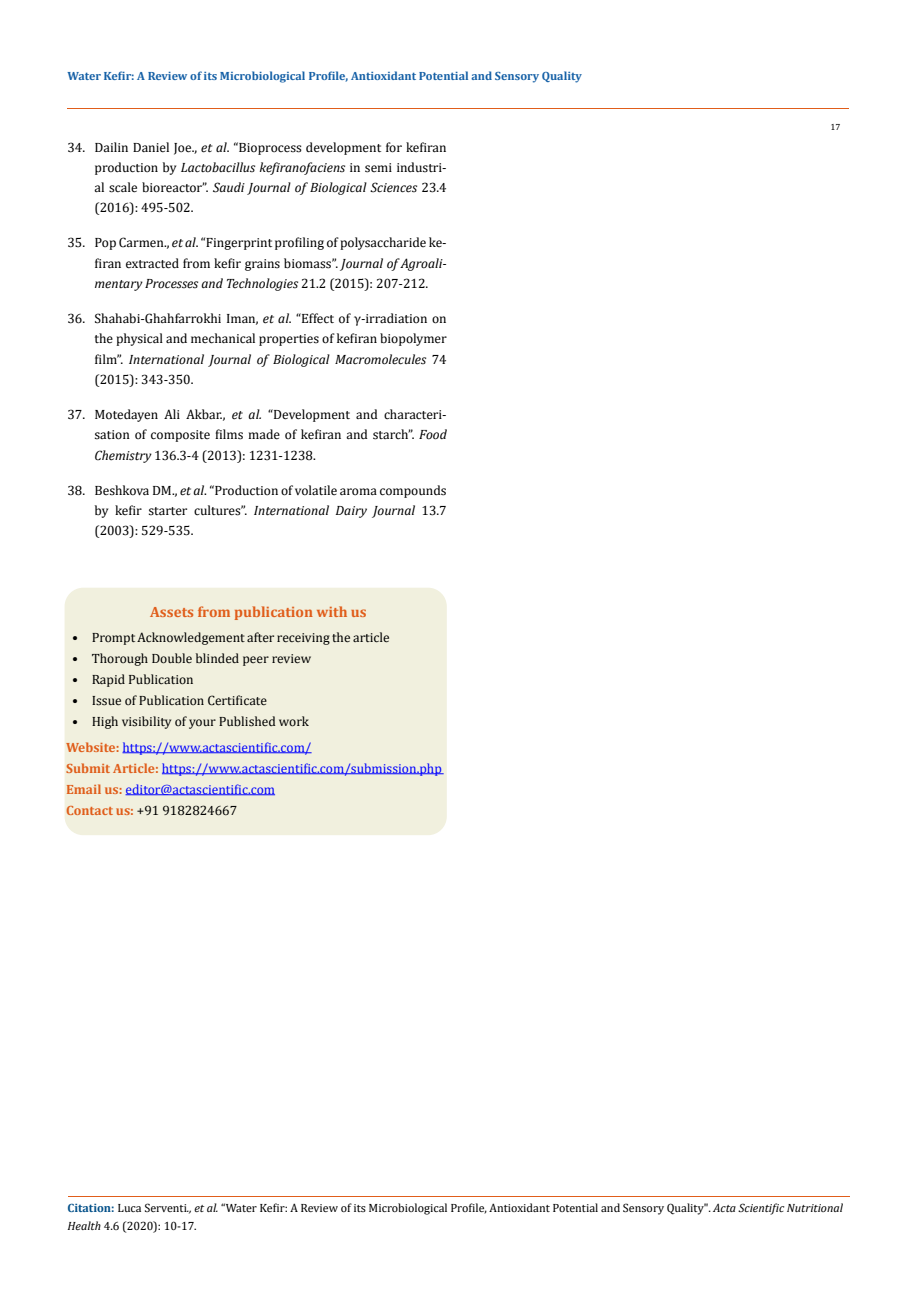
<style>
.page{position:relative;width:917px;height:1314px;background:#fff}
.page>*{position:absolute;margin:0;border:0;box-sizing:border-box;transform-origin:0 0}
.t1{font:700 15px "Cambria";color:#e05d1a}
.t2{font:13.5px/20.2px "Cambria";color:#000;text-align:justify}
.t3{font:13.5px/21px "Cambria";color:#00f}
.t4{font:12px/18px "Cambria";color:#000}
.t5{font:700 12px "Cambria";color:#1560a6}
.t6{font:9px "Cambria";color:#000}
.s1{font-style:italic}
.s2{font-weight:700;color:#e05d1a}
.s3{color:#000}
.s4{font-weight:700;color:#035089}
</style>
<div class="page">
<hr style="left:67px;top:109px;width:782px;height:1px;background:#e05d1a">
<div style="left:65px;top:588px;width:381px;height:246px;background:#f1f0de;border-radius:18px"></div>
<div style="left:65px;top:588px;width:382px;height:247px;border:2px solid #f1f0de;border-radius:18px"></div>
<hr style="left:122px;top:752px;width:189px;height:1px;background:#00f">
<hr style="left:162px;top:773px;width:281px;height:1px;background:#00f">
<hr style="left:125px;top:794px;width:150px;height:1px;background:#00f">
<hr style="left:68px;top:1196px;width:781px;height:1px;background:#e05d1a">
<p class="t5" style="left:67px;top:68px;width:516px">Water Kefir: A Review of its Microbiological Profile, Antioxidant Potential and Sensory Quality</p>
<p class="t2" style="left:94px;top:137px;width:354px;text-indent:-27px">34. Dailin Daniel Joe., <span class="s1">et al</span>. “Bioprocess development for kefiran production by <span class="s1">Lactobacillus kefiranofaciens</span> in semi industri&shy;al scale bioreactor”. <span class="s1">Saudi Journal of Biological Sciences</span> 23.4 (2016): 495-502.</p>
<p class="t2" style="left:94px;top:233px;width:354px;text-indent:-27px">35. Pop Carmen., <span class="s1">et al</span>. “Fingerprint profiling of polysaccharide ke&shy;firan extracted from kefir grains biomass”. <span class="s1">Journal of Agroali&shy;mentary Processes and Technologies</span> 21.2 (2015): 207-212.</p>
<p class="t2" style="left:94px;top:308px;width:354px;text-indent:-27px">36. Shahabi-Ghahfarrokhi Iman, <span class="s1">et al</span>. “Effect of γ-irradiation on the physical and mechanical properties of kefiran biopolymer film”. <span class="s1">International Journal of Biological Macromolecules</span> 74 (2015): 343-350.</p>
<p class="t2" style="left:94px;top:404px;width:354px;text-indent:-27px">37. Motedayen Ali Akbar., <span class="s1">et al.</span> “Development and characteri&shy;sation of composite films made of kefiran and starch”. <span class="s1">Food Chemistry</span> 136.3-4 (2013): 1231-1238.</p>
<p class="t2" style="left:94px;top:480px;width:354px;text-indent:-27px">38. Beshkova DM., <span class="s1">et al</span>. “Production of volatile aroma compounds by kefir starter cultures”. <span class="s1">International Dairy Journal</span> 13.7 (2003): 529-535.</p>
<p class="t1" style="left:150px;top:601px;width:218px">Assets from publication with us</p>
<p class="t2" style="left:72px;top:628px;width:319px">• Prompt Acknowledgement after receiving the article</p>
<p class="t2" style="left:72px;top:649px;width:240px">• Thorough Double blinded peer review</p>
<p class="t2" style="left:72px;top:670px;width:123px">• Rapid Publication</p>
<p class="t2" style="left:72px;top:691px;width:196px">• Issue of Publication Certificate</p>
<p class="t2" style="left:72px;top:712px;width:238px">• High visibility of your Published work</p>
<p class="t3" style="left:66px;top:737px;width:377px"><span class="s2">Website:</span> https://www.actascientific.com/<br><span class="s2">Submit Article:</span> https://www.actascientific.com/submission.php <span class="s2">Email us:</span> editor@actascientific.com<br><span class="s2">Contact us:</span> <span class="s3">+91 9182824667</span></p>
<p class="t6" style="left:830px;top:122px;width:11px">17</p>
<p class="t4" style="left:68px;top:1199px;width:777px"><span class="s4">Citation:</span> Luca Serventi<span class="s1">., et al.</span> “Water Kefir: A Review of its Microbiological Profile, Antioxidant Potential and Sensory Quality". <span class="s1">Acta Scientific Nutritional<br>Health</span> 4.6 (2020): 10-17.</p>
</div>
